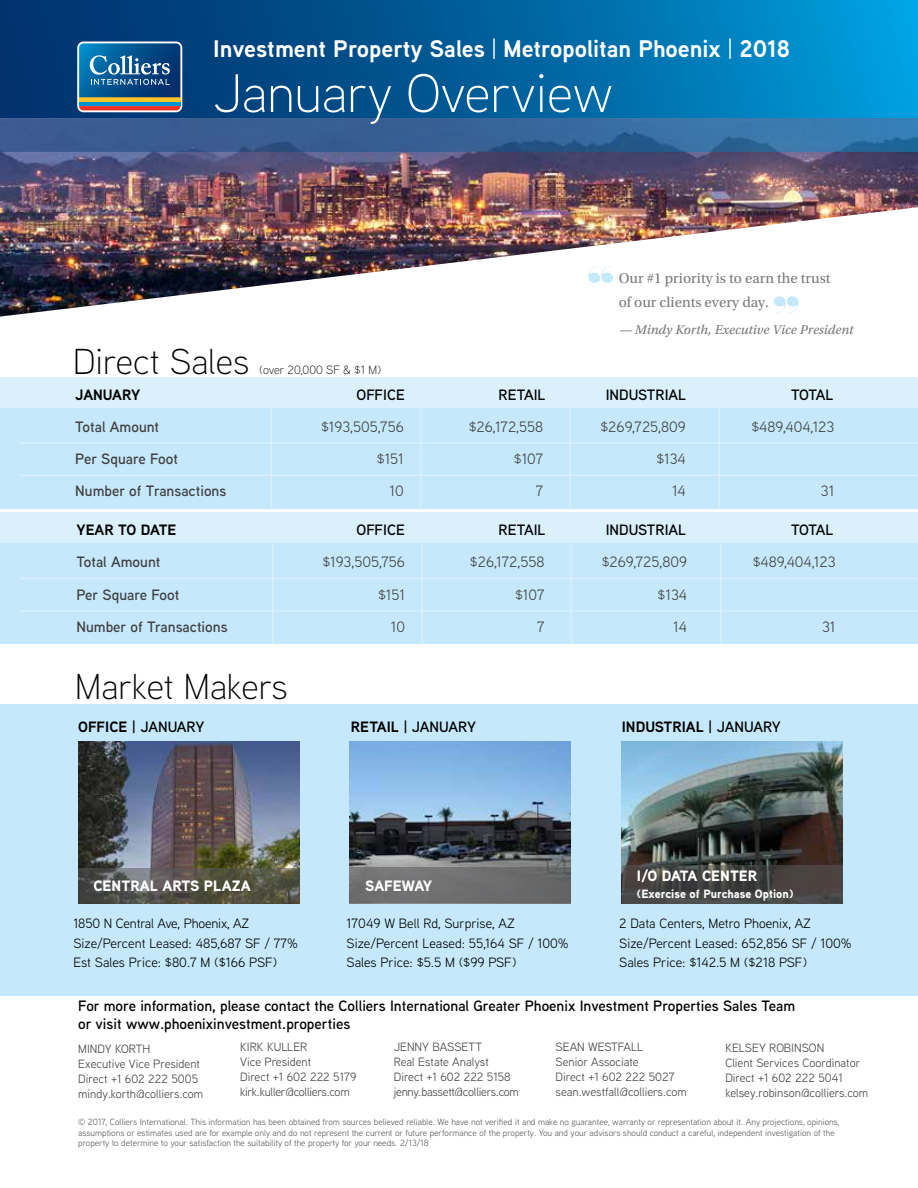
<style>
.page{position:relative;width:918px;height:1188px;background:#fff}
.page>*{position:absolute;margin:0;border:0;box-sizing:border-box;transform-origin:0 0}
.t1{font:300 54px "Aaux Next";color:#fff}
.t2{font:300 36px "Aaux Next";color:#000}
.t3{font:700 24px "Aaux Next";color:#fff}
.t4{font:600 15px/18px "Aaux Next";color:#000}
.t5{font:15px "Aaux Next";color:#414042}
.t6{font:600 15px "Aaux Next";color:#414042}
.t7{font:15px/24px "Utopia Std";color:#797a7d}
.t8{font:900 15px "Aaux Next";color:#fff}
.t9{font:700 15px "Aaux Next";color:#000}
.t10{font:13.5px/19.5px "Aaux Next";color:#000}
.t11{font:13.5px "Utopia Std Capt It";color:#797a7d}
.t12{font:12px/15px "Aaux Next";color:#414042}
.t13{font:900 12px "Aaux Next";color:#fff}
.t14{font:300 12px "Aaux Next";color:#000}
.t15{font:9px/10.5px "Aaux Next";color:#58595b}
.s1{font-weight:600}
.s2{font-weight:700}
</style>
<div class="page">
<div style="left:0;top:704px;width:918px;height:292px;background:#c5e9fb"></div>
<img style="left:0;top:117px;width:918px;height:200px">
<div style="left:0;top:0;width:918px;height:117px;background:linear-gradient(to right,#022963,#0099d7)"></div>
<svg style="left:77px;top:42px;width:105px;height:70px"></svg>
<svg style="left:0;top:118px;width:918px;height:34px"></svg>
<div style="left:0;top:377px;width:918px;height:131px;background:#c5e9fb"></div>
<hr style="left:271px;top:409px;width:1px;height:99px;background:#fff">
<hr style="left:420px;top:409px;width:2px;height:99px;background:#fff">
<hr style="left:569px;top:409px;width:2px;height:99px;background:#fff">
<hr style="left:719px;top:409px;width:1px;height:99px;background:#fff">
<hr style="left:19px;top:442px;width:899px;height:2px;background:#fff">
<hr style="left:19px;top:475px;width:899px;height:1px;background:#fff">
<div style="left:0;top:377px;width:918px;height:30px;background:#daf1fc"></div>
<div style="left:0;top:513px;width:918px;height:131px;background:#c5e9fb"></div>
<hr style="left:272px;top:544px;width:1px;height:99px;background:#fff">
<hr style="left:421px;top:544px;width:2px;height:99px;background:#fff">
<hr style="left:570px;top:544px;width:2px;height:99px;background:#fff">
<hr style="left:720px;top:544px;width:1px;height:99px;background:#fff">
<hr style="left:20px;top:578px;width:898px;height:1px;background:#fff">
<hr style="left:20px;top:610px;width:898px;height:2px;background:#fff">
<div style="left:0;top:513px;width:918px;height:30px;background:#daf1fc"></div>
<img style="left:78px;top:742px;width:221px;height:126px">
<img style="left:350px;top:741px;width:221px;height:127px">
<div style="left:350px;top:868px;width:221px;height:35px;background:#6e6e6f"></div>
<svg style="left:588px;top:266px;width:25px;height:17px"></svg>
<svg style="left:774px;top:296px;width:25px;height:17px"></svg>
<svg style="left:78px;top:868px;width:221px;height:35px"></svg>
<img style="left:622px;top:742px;width:221px;height:123px">
<svg style="left:622px;top:865px;width:221px;height:39px;fill:#484342"></svg>
<h3 class="t3" style="left:213px;top:32px;width:578px">Investment Property Sales <span class="s1">|</span> Metropolitan Phoenix <span class="s1">|</span> 2018</h3>
<h1 class="t1" style="left:213px;top:57px;width:401px">January Overview</h1>
<h2 class="t2" style="left:73px;top:338px;width:178px">Direct Sales</h2>
<h3 class="t9" style="left:75px;top:384px;width:67px">JANUARY</h3>
<h3 class="t14" style="left:259px;top:362px;width:123px">(over 20,000 SF &amp; $1 M)</h3>
<h3 class="t7" style="left:619px;top:266px;width:213px">Our #1 priority is to earn the trust of our clients every day.</h3>
<h3 class="t11" style="left:619px;top:322px;width:236px">— Mindy Korth, Executive Vice President</h3>
<h3 class="t4" style="left:357px;top:385px;width:50px">OFFICE</h3>
<h3 class="t4" style="left:499px;top:385px;width:49px">RETAIL</h3>
<h3 class="t4" style="left:606px;top:385px;width:82px">INDUSTRIAL</h3>
<h3 class="t4" style="left:791px;top:385px;width:44px">TOTAL</h3>
<h3 class="t6" style="left:75px;top:416px;width:85px">Total Amount</h3>
<h3 class="t5" style="left:321px;top:417px;width:84px">$193,505,756</h3>
<h3 class="t5" style="left:469px;top:417px;width:76px">$26,172,558</h3>
<h3 class="t5" style="left:600px;top:417px;width:87px">$269,725,809</h3>
<h3 class="t5" style="left:751px;top:417px;width:84px">$489,404,123</h3>
<h3 class="t6" style="left:75px;top:449px;width:104px">Per Square Foot</h3>
<h3 class="t5" style="left:377px;top:449px;width:28px">$151</h3>
<h3 class="t5" style="left:514px;top:449px;width:31px">$107</h3>
<h3 class="t5" style="left:656px;top:449px;width:31px">$134</h3>
<h3 class="t6" style="left:75px;top:481px;width:153px">Number of Transactions</h3>
<h3 class="t5" style="left:390px;top:481px;width:16px">10</h3>
<h3 class="t5" style="left:536px;top:481px;width:9px">7</h3>
<h3 class="t5" style="left:672px;top:481px;width:15px">14</h3>
<h3 class="t5" style="left:821px;top:481px;width:15px">31</h3>
<h3 class="t9" style="left:77px;top:519px;width:101px">YEAR TO DATE</h3>
<h3 class="t4" style="left:357px;top:520px;width:50px">OFFICE</h3>
<h3 class="t4" style="left:499px;top:520px;width:49px">RETAIL</h3>
<h3 class="t4" style="left:606px;top:520px;width:82px">INDUSTRIAL</h3>
<h3 class="t4" style="left:791px;top:520px;width:44px">TOTAL</h3>
<h3 class="t6" style="left:77px;top:552px;width:85px">Total Amount</h3>
<h3 class="t5" style="left:322px;top:552px;width:84px">$193,505,756</h3>
<h3 class="t5" style="left:470px;top:552px;width:76px">$26,172,558</h3>
<h3 class="t5" style="left:602px;top:552px;width:87px">$269,725,809</h3>
<h3 class="t5" style="left:753px;top:552px;width:84px">$489,404,123</h3>
<h3 class="t6" style="left:77px;top:584px;width:104px">Per Square Foot</h3>
<h3 class="t5" style="left:378px;top:584px;width:28px">$151</h3>
<h3 class="t5" style="left:515px;top:584px;width:31px">$107</h3>
<h3 class="t5" style="left:658px;top:584px;width:31px">$134</h3>
<h3 class="t6" style="left:77px;top:616px;width:153px">Number of Transactions</h3>
<h3 class="t5" style="left:391px;top:617px;width:16px">10</h3>
<h3 class="t5" style="left:537px;top:617px;width:9px">7</h3>
<h3 class="t5" style="left:673px;top:617px;width:15px">14</h3>
<h3 class="t5" style="left:822px;top:617px;width:15px">31</h3>
<h2 class="t2" style="left:75px;top:663px;width:214px">Market Makers</h2>
<h3 class="t4" style="left:78px;top:717px;width:128px"><span class="s2">OFFICE</span> | JANUARY</h3>
<h3 class="t4" style="left:351px;top:717px;width:127px"><span class="s2">RETAIL</span> | JANUARY</h3>
<h3 class="t9" style="left:622px;top:716px;width:161px">INDUSTRIAL <span class="s1">| JANUARY</span></h3>
<h3 class="t8" style="left:93px;top:875px;width:159px">CENTRAL ARTS PLAZA</h3>
<h3 class="t8" style="left:365px;top:875px;width:69px">SAFEWAY</h3>
<h3 class="t10" style="left:73px;top:913px;width:226px">1850 N Central Ave, Phoenix, AZ<br>Size/Percent Leased: 485,687 SF / 77%<br>Est Sales Price: $80.7 M ($166 PSF)</h3>
<h3 class="t10" style="left:347px;top:913px;width:224px">17049 W Bell Rd, Surprise, AZ<br>Size/Percent Leased: 55,164 SF / 100%<br>Sales Price: $5.5 M ($99 PSF)</h3>
<h3 class="t8" style="left:637px;top:866px;width:122px">I/O DATA CENTER</h3>
<h3 class="t13" style="left:637px;top:885px;width:158px">(Exercise of Purchase Option)</h3>
<h3 class="t10" style="left:619px;top:913px;width:234px">2 Data Centers, Metro Phoenix, AZ<br>Size/Percent Leased: 652,856 SF / 100%<br>Sales Price: $142.5 M ($218 PSF)</h3>
<h3 class="t4" style="left:78px;top:997px;width:718px">For more information, please contact the Colliers International Greater Phoenix Investment Properties Sales Team or visit www.phoenixinvestment.properties</h3>
<h3 class="t12" style="left:78px;top:1041px;width:126px">MINDY KORTH<br>Executive Vice President<br>Direct +1 602 222 5005 mindy.korth@colliers.com</h3>
<h3 class="t12" style="left:240px;top:1039px;width:118px">KIRK KULLER<br>Vice President<br>Direct +1 602 222 5179 kirk.kuller@colliers.com</h3>
<p class="t15" style="left:78px;top:1116px;width:763px">© 2017, Colliers International. This information has been obtained from sources believed reliable. We have not verified it and make no guarantee, warranty or representation about it. Any projections, opinions, assumptions or estimates used are for example only and do not represent the current or future performance of the property. You and your advisors should conduct a careful, independent investigation of the property to determine to your satisfaction the suitability of the property for your needs. 2/13/18</p>
<h3 class="t12" style="left:394px;top:1039px;width:127px">JENNY BASSETT<br>Real Estate Analyst<br>Direct +1 602 222 5158 jenny.bassett@colliers.com</h3>
<h3 class="t12" style="left:556px;top:1039px;width:133px">SEAN WESTFALL<br>Senior Associate<br>Direct +1 602 222 5027 sean.westfall@colliers.com</h3>
<h3 class="t12" style="left:725px;top:1040px;width:144px">KELSEY ROBINSON<br>Client Services Coordinator<br>Direct +1 602 222 5041 kelsey.robinson@colliers.com</h3>
</div>
